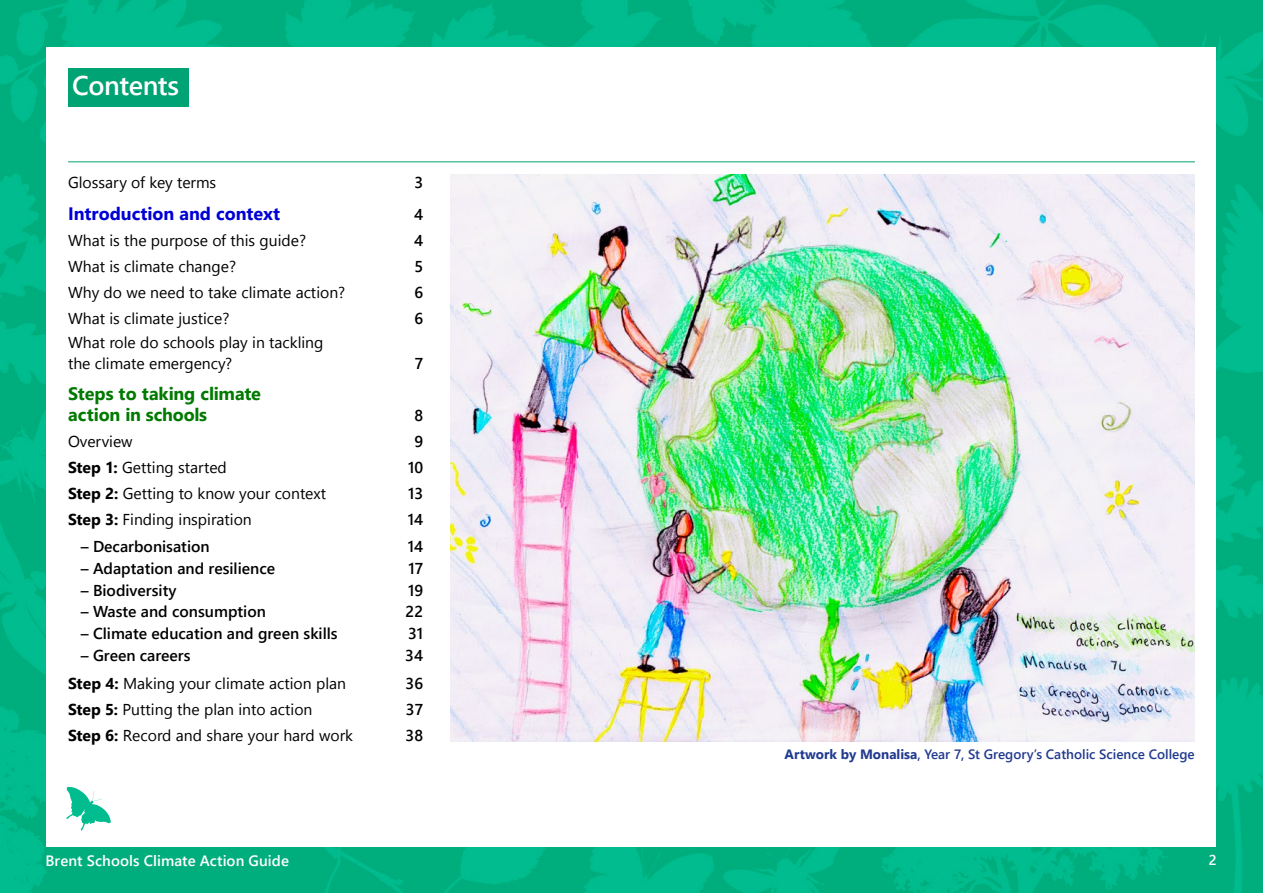
<style>
.page{position:relative;width:1263px;height:893px;background:#fff}
.page>*{position:absolute;margin:0;border:0;box-sizing:border-box;transform-origin:0 0}
.t1{font:600 27px "Segoe UI";letter-spacing:-.015em;color:#fff}
.t2{font:700 18px/21px "Segoe UI";letter-spacing:-.005em;color:#007a00}
.t3{font:700 18px "Segoe UI";color:#0000d6}
.t4{font:15.75px/20.2px "Segoe UI";color:#000}
.t5{font:600 15.75px "Segoe UI";color:#000}
.t6{font:600 15px "Segoe UI";letter-spacing:.005em;color:#fff}
.t7{font:600 14.25px "Segoe UI";color:#fff}
.t8{font:600 13.5px "Segoe UI";color:#213a8f}
.s1{font-weight:700}
</style>
<div class="page">
<img style="left:0;top:0;width:1263px;height:893px">
<div style="left:47px;top:47px;width:1169px;height:799px;background:#fff"></div>
<img style="left:451px;top:174px;width:744px;height:567px">
<div style="left:68px;top:68px;width:121px;height:38px;background:#00a373"></div>
<hr style="left:68px;top:161px;width:1127px;height:1px;background:#00a373">
<svg style="left:66px;top:787px;width:45px;height:44px"></svg>
<h1 class="t1" style="left:72px;top:64px;width:109px">Contents</h1>
<p class="t4" style="left:68px;top:171px;width:150px">Glossary of key terms</p>
<p class="t5" style="left:414px;top:169px;width:10px">3</p>
<p class="t3" style="left:68px;top:199px;width:214px">Introduction and context</p>
<p class="t5" style="left:414px;top:202px;width:11px">4</p>
<p class="t4" style="left:68px;top:229px;width:240px">What is the purpose of this guide?</p>
<p class="t5" style="left:414px;top:228px;width:11px">4</p>
<p class="t4" style="left:68px;top:255px;width:170px">What is climate change?</p>
<p class="t5" style="left:414px;top:254px;width:10px">5</p>
<p class="t4" style="left:68px;top:281px;width:279px">Why do we need to take climate action?</p>
<p class="t5" style="left:414px;top:280px;width:10px">6</p>
<p class="t4" style="left:68px;top:307px;width:163px">What is climate justice?</p>
<p class="t5" style="left:414px;top:306px;width:10px">6</p>
<p class="t4" style="left:68px;top:332px;width:257px">What role do schools play in tackling the climate emergency?</p>
<p class="t5" style="left:415px;top:350px;width:10px">7</p>
<p class="t2" style="left:68px;top:383px;width:194px">Steps to taking climate action in schools</p>
<p class="t5" style="left:414px;top:403px;width:10px">8</p>
<p class="t4" style="left:68px;top:431px;width:66px">Overview</p>
<p class="t5" style="left:414px;top:429px;width:10px">9</p>
<p class="t4" style="left:68px;top:457px;width:160px"><span class="s1">Step 1:</span> Getting started</p>
<p class="t5" style="left:408px;top:455px;width:17px">10</p>
<p class="t4" style="left:68px;top:483px;width:260px"><span class="s1">Step 2:</span> Getting to know your context</p>
<p class="t5" style="left:408px;top:481px;width:17px">13</p>
<p class="t4" style="left:68px;top:509px;width:185px"><span class="s1">Step 3:</span> Finding inspiration</p>
<p class="t5" style="left:408px;top:507px;width:17px">14</p>
<p class="t5" style="left:81px;top:534px;width:130px">– Decarbonisation</p>
<p class="t5" style="left:408px;top:534px;width:17px">14</p>
<p class="t5" style="left:81px;top:556px;width:196px">– Adaptation and resilience</p>
<p class="t5" style="left:408px;top:556px;width:16px">17</p>
<p class="t5" style="left:81px;top:577px;width:97px">– Biodiversity</p>
<p class="t5" style="left:408px;top:577px;width:17px">19</p>
<p class="t5" style="left:81px;top:599px;width:187px">– Waste and consumption</p>
<p class="t5" style="left:406px;top:599px;width:19px">22</p>
<p class="t5" style="left:81px;top:621px;width:258px">– Climate education and green skills</p>
<p class="t5" style="left:408px;top:621px;width:17px">31</p>
<p class="t5" style="left:81px;top:643px;width:111px">– Green careers</p>
<p class="t5" style="left:405px;top:643px;width:19px">34</p>
<p class="t4" style="left:68px;top:673px;width:280px"><span class="s1">Step 4:</span> Making your climate action plan</p>
<p class="t5" style="left:406px;top:671px;width:19px">36</p>
<p class="t4" style="left:68px;top:699px;width:246px"><span class="s1">Step 5:</span> Putting the plan into action</p>
<p class="t5" style="left:406px;top:697px;width:19px">37</p>
<p class="t4" style="left:68px;top:725px;width:286px"><span class="s1">Step 6:</span> Record and share your hard work</p>
<p class="t5" style="left:406px;top:723px;width:19px">38</p>
<p class="t8" style="left:784px;top:744px;width:412px"><span class="s1">Artwork by Monalisa</span>, Year 7, St Gregory’s Catholic Science College</p>
<p class="t6" style="left:45px;top:848px;width:245px">Brent Schools Climate Action Guide</p>
<p class="t7" style="left:1209px;top:849px;width:9px">2</p>
</div>
